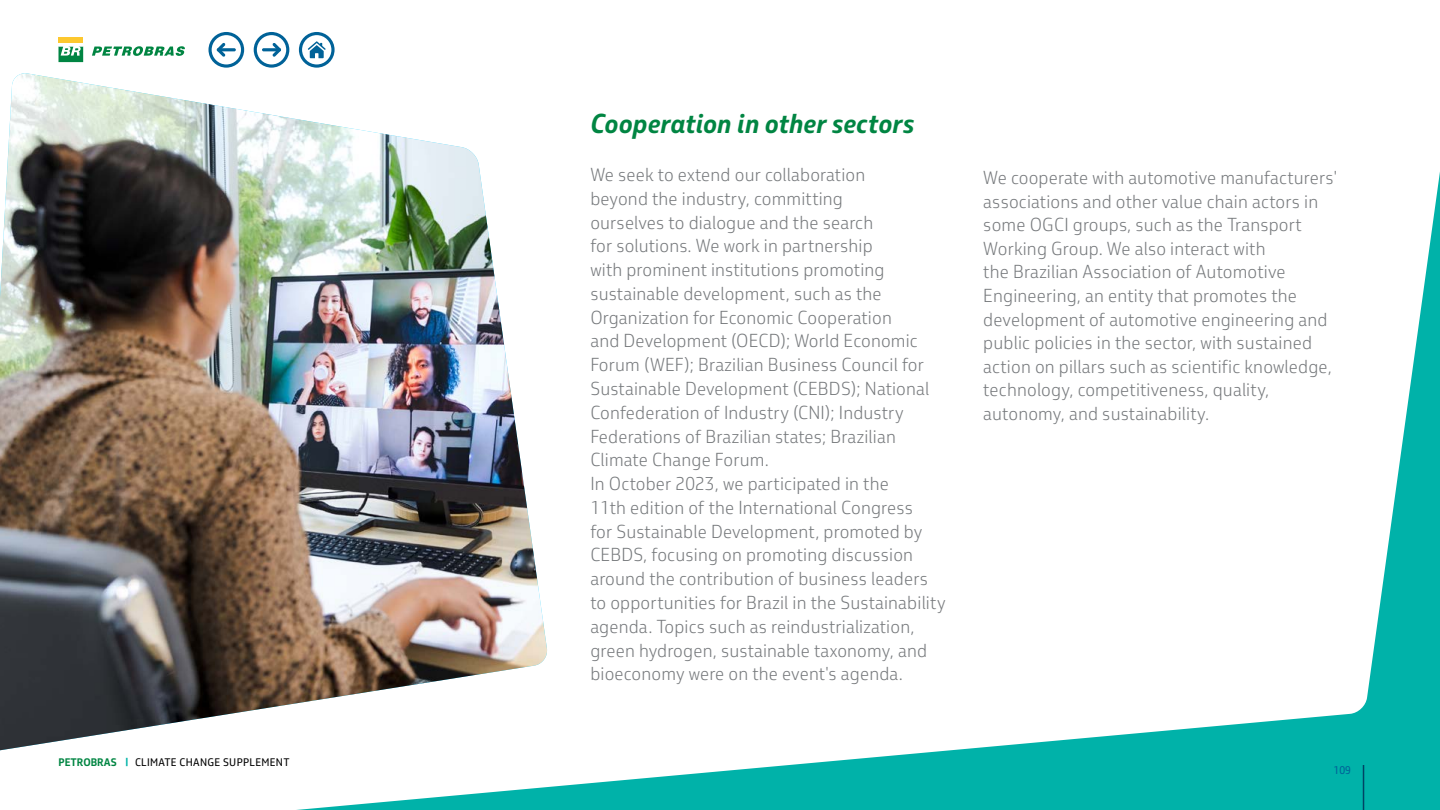
<style>
.page{position:relative;width:1440px;height:810px;background:#fff}
.page>*{position:absolute;margin:0;border:0;box-sizing:border-box;transform-origin:0 0}
.t1{font:italic 700 26.25px "Petrobras Sans";color:#008542}
.t2{font:300 18px/23.8px "Petrobras Sans";letter-spacing:.01em;color:#75787b}
.t3{font:10.88px "Petrobras Sans";color:#006298}
.t4{font:10.5px "Petrobras Sans";letter-spacing:.03em;color:#000}
.s1{font-weight:700;color:#008542}
.s2{font-weight:700;color:#00b3a8}
</style>
<div class="page">
<img style="left:0;top:37px;width:1440px;height:773px">
<svg style="left:209px;top:32px;width:35px;height:36px"></svg>
<svg style="left:254px;top:32px;width:35px;height:36px"></svg>
<svg style="left:299px;top:32px;width:36px;height:36px"></svg>
<div style="left:59px;top:38px;width:24px;height:5px;background:#fdc82f"></div>
<svg style="left:58px;top:43px;width:127px;height:19px"></svg>
<hr style="left:1363px;top:765px;width:1px;height:45px;background:#006298">
<p class="t4" style="left:58px;top:756px;width:233px"><span class="s1">PETROBRAS</span> <span class="s2">|</span> CLIMATE CHANGE SUPPLEMENT</p>
<h1 class="t1" style="left:590px;top:107px;width:326px">Cooperation in other sectors</h1>
<p class="t2" style="left:590px;top:163px;width:357px">We seek to extend our collaboration<br>beyond the industry, committing<br>ourselves to dialogue and the search<br>for solutions. We work in partnership<br>with prominent institutions promoting sustainable development, such as the Organization for Economic Cooperation<br>and Development (OECD); World Economic Forum (WEF); Brazilian Business Council for Sustainable Development (CEBDS); National Confederation of Industry (CNI); Industry Federations of Brazilian states; Brazilian Climate Change Forum.<br>In October 2023, we participated in the<br>11th edition of the International Congress<br>for Sustainable Development, promoted by CEBDS, focusing on promoting discussion around the contribution of business leaders to opportunities for Brazil in the Sustainability agenda. Topics such as reindustrialization, green hydrogen, sustainable taxonomy, and bioeconomy were on the event's agenda.</p>
<p class="t2" style="left:983px;top:166px;width:355px">We cooperate with automotive manufacturers' associations and other value chain actors in some OGCI groups, such as the Transport Working Group. We also interact with<br>the Brazilian Association of Automotive Engineering, an entity that promotes the development of automotive engineering and public policies in the sector, with sustained action on pillars such as scientific knowledge, technology, competitiveness, quality, autonomy, and sustainability.</p>
<p class="t3" style="left:1334px;top:763px;width:19px">109</p>
</div>
